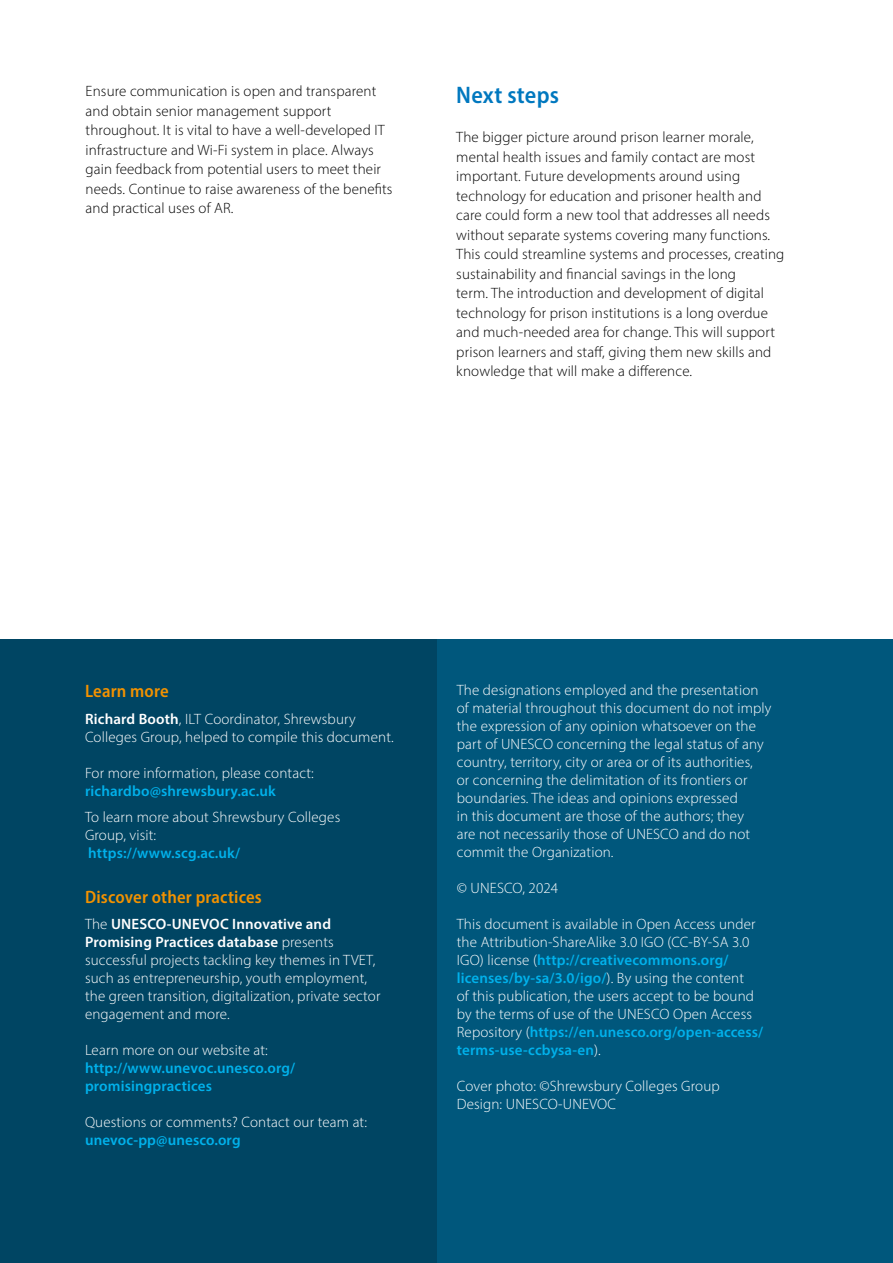
<style>
.page{position:relative;width:893px;height:1263px;background:#fff}
.page>*{position:absolute;margin:0;border:0;box-sizing:border-box;transform-origin:0 0}
.t1{font:600 semi-condensed 24px "Myriad Pro";letter-spacing:.01em;color:#0078bf}
.t2{font:600 semi-condensed 18px "Myriad Pro";letter-spacing:.01em;color:#f39200}
.t3{font:300 15px/18px "Myriad Pro";letter-spacing:.01em;color:#fff}
.t4{font:300 15px/19.5px "Myriad Pro";letter-spacing:.01em;color:#000}
.t5{font:600 15px/18px "Myriad Pro";letter-spacing:.01em;color:#00b1eb}
.s1{font-weight:600}
.s2{font-weight:600;color:#00b1eb}
</style>
<div class="page">
<div style="left:0;top:639px;width:437px;height:624px;background:#004563"></div>
<div style="left:437px;top:639px;width:456px;height:624px;background:#00577c"></div>
<p class="t4" style="left:86px;top:81px;width:308px">Ensure communication is open and transparent and obtain senior management support throughout. It is vital to have a well-developed IT infrastructure and Wi-Fi system in place. Always gain feedback from potential users to meet their needs. Continue to raise awareness of the benefits and practical uses of AR.</p>
<h1 class="t1" style="left:456px;top:80px;width:104px">Next steps</h1>
<p class="t4" style="left:456px;top:127px;width:330px">The bigger picture around prison learner morale, mental health issues and family contact are most important. Future developments around using technology for education and prisoner health and care could form a new tool that addresses all needs without separate systems covering many functions.<br>This could streamline systems and processes, creating sustainability and financial savings in the long<br>term. The introduction and development of digital technology for prison institutions is a long overdue and much-needed area for change. This will support prison learners and staff, giving them new skills and knowledge that will make a difference.</p>
<p class="t2" style="left:85px;top:680px;width:85px">Learn more</p>
<p class="t3" style="left:85px;top:709px;width:310px"><span class="s1">Richard Booth</span>, ILT Coordinator, Shrewsbury<br>Colleges Group, helped to compile this document.</p>
<p class="t3" style="left:85px;top:763px;width:230px">For more information, please contact:</p>
<p class="t5" style="left:85px;top:781px;width:192px">richardbo@shrewsbury.ac.uk</p>
<p class="t3" style="left:85px;top:808px;width:257px">To learn more about Shrewsbury Colleges<br>Group, visit:</p>
<p class="t5" style="left:88px;top:844px;width:153px">https://www.scg.ac.uk/</p>
<p class="t2" style="left:85px;top:885px;width:178px">Discover other practices</p>
<p class="t3" style="left:85px;top:915px;width:297px">The <span class="s1">UNESCO-UNEVOC Innovative and Promising Practices database</span> presents successful projects tackling key themes in TVET, such as entrepreneurship, youth employment, the green transition, digitalization, private sector engagement and more.</p>
<p class="t3" style="left:85px;top:1041px;width:184px">Learn more on our website at:</p>
<p class="t5" style="left:85px;top:1059px;width:212px">http://www.unevoc.unesco.org/ promisingpractices</p>
<p class="t3" style="left:85px;top:1113px;width:283px">Questions or comments? Contact our team at:</p>
<p class="t5" style="left:85px;top:1131px;width:157px">unevoc-pp@unesco.org</p>
<p class="t3" style="left:457px;top:681px;width:316px">The designations employed and the presentation of material throughout this document do not imply the expression of any opinion whatsoever on the part of UNESCO concerning the legal status of any country, territory, city or area or of its authorities,<br>or concerning the delimitation of its frontiers or boundaries. The ideas and opinions expressed<br>in this document are those of the authors; they<br>are not necessarily those of UNESCO and do not commit the Organization.</p>
<p class="t3" style="left:457px;top:879px;width:103px">© UNESCO, 2024</p>
<p class="t3" style="left:457px;top:915px;width:308px">This document is available in Open Access under the Attribution-ShareAlike 3.0 IGO (CC-BY-SA 3.0<br>IGO) license (<span class="s2">http://creativecommons.org/ licenses/by-sa/3.0/igo/</span>). By using the content<br>of this publication, the users accept to be bound by the terms of use of the UNESCO Open Access Repository (<span class="s2">https://en.unesco.org/open-access/ terms-use-ccbysa-en</span>).</p>
<p class="t3" style="left:457px;top:1077px;width:264px">Cover photo: ©Shrewsbury Colleges Group<br>Design: UNESCO-UNEVOC</p>
</div>
